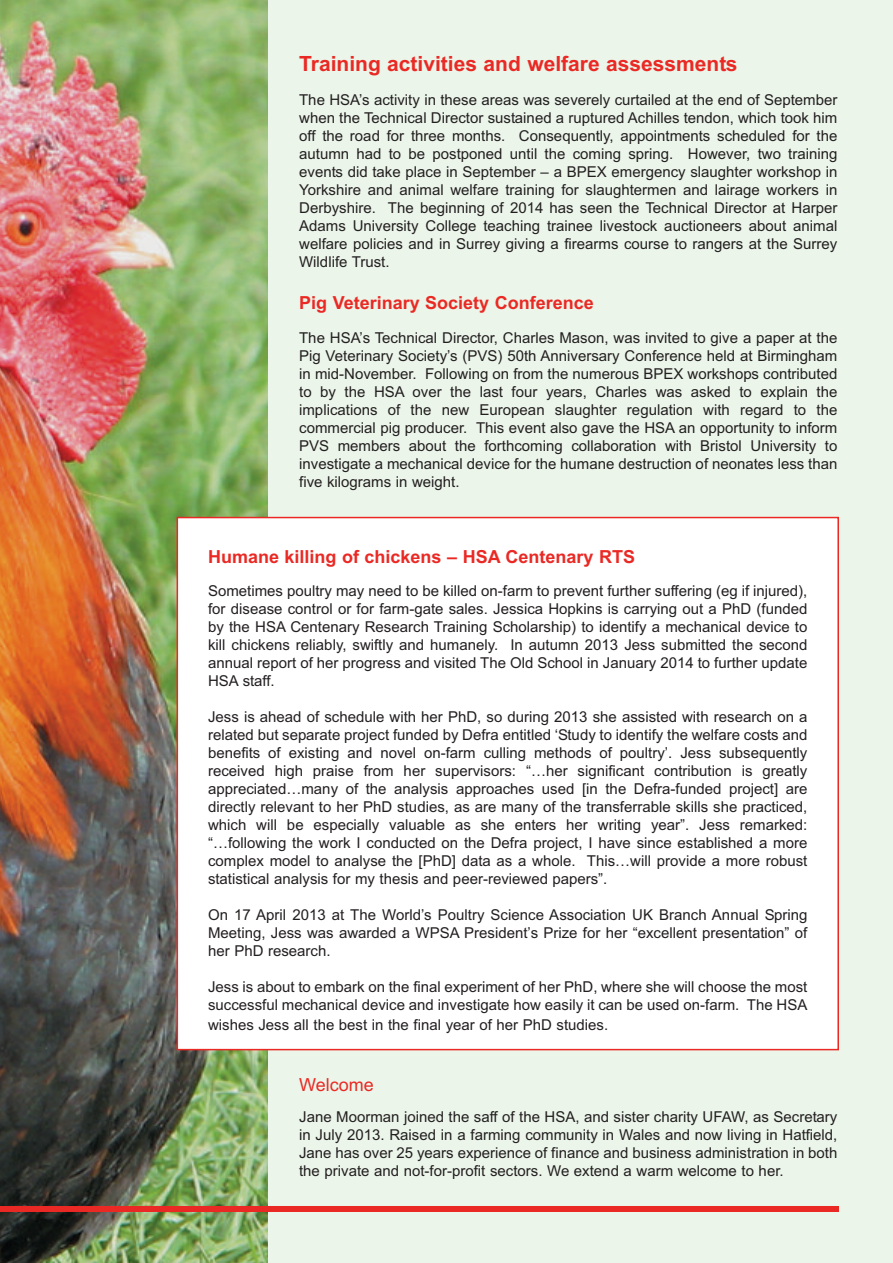
<style>
.page{position:relative;width:893px;height:1263px;background:#fff}
.page>*{position:absolute;margin:0;border:0;box-sizing:border-box;transform-origin:0 0}
.t1{font:700 21px "Arial";color:#ea2924}
.t2{font:700 18px "Arial";color:#ea2924}
.t3{font:18px "Arial";color:#ea2924}
.t4{font:15px/18px "Arial";color:#231f20;text-align:justify}
</style>
<div class="page">
<div style="left:237px;top:0;width:656px;height:1263px;background:#ebf5ea"></div>
<img style="left:0;top:0;width:268px;height:1263px">
<div style="left:0;top:1206px;width:839px;height:6px;background:#ea2924"></div>
<div style="left:178px;top:518px;width:659px;height:531px;background:#fff"></div>
<div style="left:177px;top:517px;width:662px;height:533px;border:2px solid #ea2924"></div>
<h1 class="t1" style="left:299px;top:51px;width:440px">Training activities and welfare assessments</h1>
<p class="t4" style="left:299px;top:91px;width:540px">The HSA’s activity in these areas was severely curtailed at the end of September when the Technical Director sustained a ruptured Achilles tendon, which took him off the road for three months. Consequently, appointments scheduled for the autumn had to be postponed until the coming spring. However, two training events did take place in September – a BPEX emergency slaughter workshop in Yorkshire and animal welfare training for slaughtermen and lairage workers in Derbyshire. The beginning of 2014 has seen the Technical Director at Harper Adams University College teaching trainee livestock auctioneers about animal welfare policies and in Surrey giving a firearms course to rangers at the Surrey Wildlife Trust.</p>
<p class="t2" style="left:299px;top:292px;width:296px">Pig Veterinary Society Conference</p>
<p class="t4" style="left:299px;top:329px;width:540px">The HSA’s Technical Director, Charles Mason, was invited to give a paper at the Pig Veterinary Society’s (PVS) 50th Anniversary Conference held at Birmingham in mid-November. Following on from the numerous BPEX workshops contributed to by the HSA over the last four years, Charles was asked to explain the implications of the new European slaughter regulation with regard to the commercial pig producer. This event also gave the HSA an opportunity to inform PVS members about the forthcoming collaboration with Bristol University to investigate a mechanical device for the humane destruction of neonates less than five kilograms in weight.</p>
<p class="t2" style="left:208px;top:547px;width:428px">Humane killing of chickens – HSA Centenary RTS</p>
<p class="t4" style="left:208px;top:582px;width:601px">Sometimes poultry may need to be killed on-farm to prevent further suffering (eg if injured), for disease control or for farm-gate sales. Jessica Hopkins is carrying out a PhD (funded by the HSA Centenary Research Training Scholarship) to identify a mechanical device to kill chickens reliably, swiftly and humanely. In autumn 2013 Jess submitted the second annual report of her progress and visited The Old School in January 2014 to further update HSA staff.</p>
<p class="t4" style="left:208px;top:708px;width:601px">Jess is ahead of schedule with her PhD, so during 2013 she assisted with research on a related but separate project funded by Defra entitled ‘Study to identify the welfare costs and benefits of existing and novel on-farm culling methods of poultry’. Jess subsequently received high praise from her supervisors: “…her significant contribution is greatly appreciated…many of the analysis approaches used [in the Defra-funded project] are directly relevant to her PhD studies, as are many of the transferrable skills she practiced, which will be especially valuable as she enters her writing year”. Jess remarked: “…following the work I conducted on the Defra project, I have since established a more complex model to analyse the [PhD] data as a whole. This…will provide a more robust statistical analysis for my thesis and peer-reviewed papers”.</p>
<p class="t4" style="left:208px;top:906px;width:601px">On 17 April 2013 at The World’s Poultry Science Association UK Branch Annual Spring Meeting, Jess was awarded a WPSA President’s Prize for her “excellent presentation” of her PhD research.</p>
<p class="t4" style="left:208px;top:978px;width:601px">Jess is about to embark on the final experiment of her PhD, where she will choose the most successful mechanical device and investigate how easily it can be used on-farm. The HSA</p>
<p class="t4" style="left:208px;top:1016px;width:402px">wishes Jess all the best in the final year of her PhD studies.</p>
<p class="t3" style="left:299px;top:1074px;width:76px">Welcome</p>
<p class="t4" style="left:299px;top:1107px;width:540px">Jane Moorman joined the saff of the HSA, and sister charity UFAW, as Secretary in July 2013. Raised in a farming community in Wales and now living in Hatfield, Jane has over 25 years experience of finance and business administration in both the private and not-for-profit sectors. We extend a warm welcome to her.</p>
</div>
